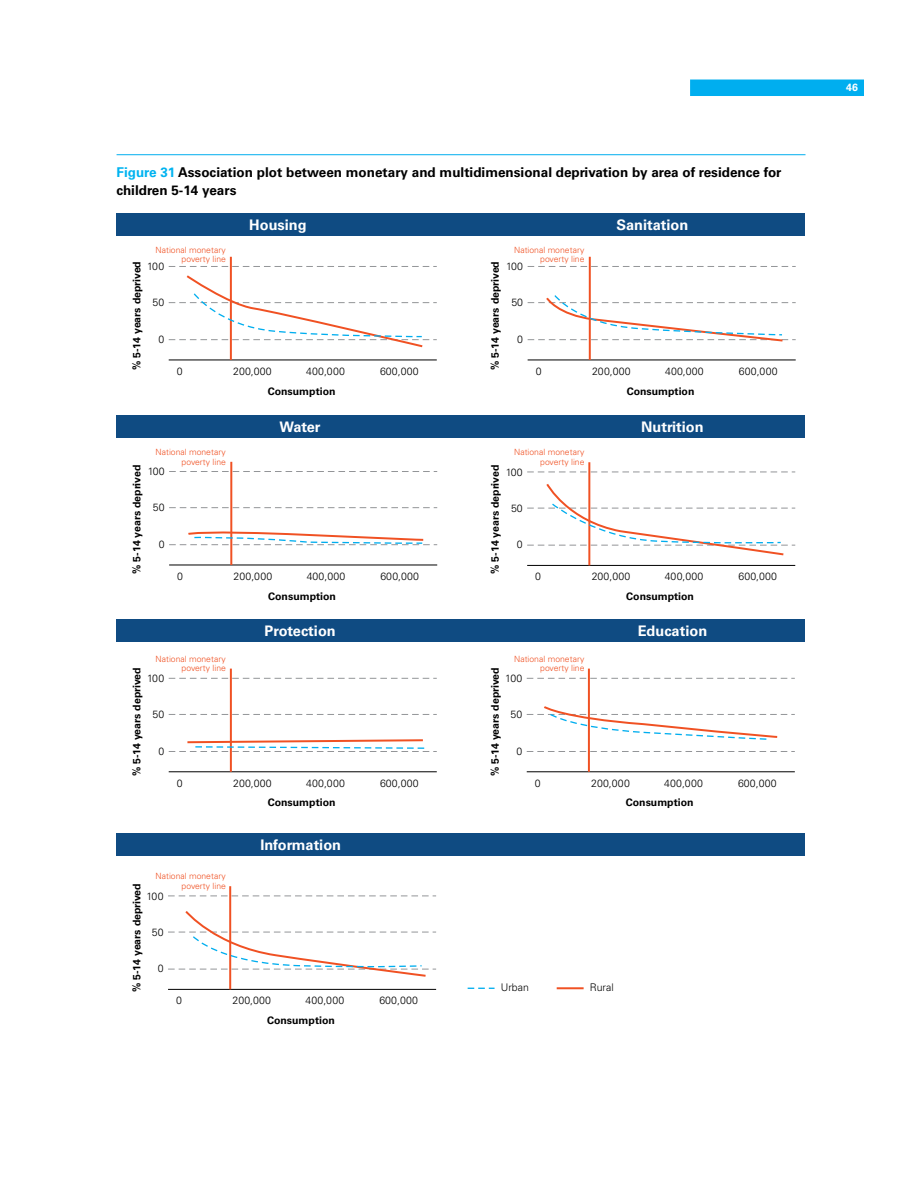
<style>
.page{position:relative;width:918px;height:1188px;background:#fff}
.page>*{position:absolute;margin:0;border:0;box-sizing:border-box;transform-origin:0 0}
.t1{font:700 14.55px "Univers";color:#fff}
.t2{font:700 13.5px/18px "Univers";color:#000}
.t3{font:300 10.5px "Univers";letter-spacing:.02em;color:#000}
.t4{font:700 10.5px "Univers";color:#000}
.t5{font:700 10.5px "Univers";color:#fff}
.t6{font:300 8.55px/9.3px "Univers";color:#f05123;text-align:right}
.s1{color:#00b3f0}
</style>
<div class="page">
<div style="left:690px;top:80px;width:174px;height:16px;background:#00aeef"></div>
<div style="left:117px;top:834px;width:688px;height:22px;background:#0f4b82"></div>
<div style="left:117px;top:415px;width:688px;height:23px;background:#0f4b82"></div>
<div style="left:117px;top:214px;width:688px;height:22px;background:#0f4b82"></div>
<svg style="left:468px;top:988px;width:27px;height:1px"></svg>
<hr style="left:557px;top:987px;width:27px;height:2px;background:#f05123">
<div style="left:117px;top:619px;width:688px;height:22px;background:#0f4b82"></div>
<hr style="left:169px;top:360px;width:268px;height:1px;background:#000">
<svg style="left:169px;top:266px;width:268px;height:1px"></svg>
<hr style="left:230px;top:257px;width:2px;height:103px;background:#f05123">
<svg style="left:169px;top:274px;width:268px;height:74px"></svg>
<hr style="left:527px;top:565px;width:268px;height:1px;background:#000">
<svg style="left:527px;top:472px;width:268px;height:1px"></svg>
<hr style="left:588px;top:462px;width:2px;height:103px;background:#f05123">
<hr style="left:528px;top:360px;width:268px;height:1px;background:#000">
<svg style="left:528px;top:266px;width:268px;height:1px"></svg>
<hr style="left:589px;top:257px;width:2px;height:103px;background:#f05123">
<svg style="left:528px;top:294px;width:268px;height:49px"></svg>
<hr style="left:169px;top:565px;width:268px;height:1px;background:#000">
<svg style="left:169px;top:507px;width:268px;height:1px"></svg>
<svg style="left:169px;top:471px;width:268px;height:1px"></svg>
<hr style="left:230px;top:462px;width:2px;height:103px;background:#f05123">
<svg style="left:169px;top:530px;width:268px;height:15px"></svg>
<svg style="left:527px;top:482px;width:268px;height:74px"></svg>
<hr style="left:168px;top:989px;width:268px;height:1px;background:#000">
<svg style="left:168px;top:896px;width:268px;height:1px"></svg>
<hr style="left:229px;top:886px;width:2px;height:103px;background:#f05123">
<hr style="left:169px;top:772px;width:268px;height:1px;background:#000">
<svg style="left:169px;top:714px;width:268px;height:1px"></svg>
<svg style="left:169px;top:678px;width:268px;height:1px"></svg>
<hr style="left:230px;top:669px;width:2px;height:103px;background:#f05123">
<svg style="left:169px;top:738px;width:268px;height:14px"></svg>
<hr style="left:527px;top:772px;width:268px;height:1px;background:#000">
<svg style="left:527px;top:751px;width:268px;height:1px"></svg>
<svg style="left:527px;top:678px;width:268px;height:1px"></svg>
<hr style="left:588px;top:669px;width:2px;height:103px;background:#f05123">
<svg style="left:527px;top:705px;width:268px;height:35px"></svg>
<svg style="left:168px;top:910px;width:268px;height:68px"></svg>
<hr style="left:117px;top:154px;width:689px;height:1px;background:#00aeef">
<p class="t2" style="left:117px;top:163px;width:666px"><span class="s1">Figure 31</span> Association plot between monetary and multidimensional deprivation by area of residence for children 5-14 years</p>
<h1 class="t1" style="left:249px;top:216px;width:59px">Housing</h1>
<h1 class="t1" style="left:616px;top:216px;width:73px">Sanitation</h1>
<p class="t6" style="left:156px;top:245px;width:72px">National monetary poverty line</p>
<p class="t6" style="left:514px;top:245px;width:72px">National monetary poverty line</p>
<p class="t4" style="left:131px;top:370px;width:111px;rotate:-90deg">% 5-14 years deprived</p>
<p class="t4" style="left:489px;top:370px;width:111px;rotate:-90deg">% 5-14 years deprived</p>
<p class="t3" style="left:147px;top:260px;width:18px">100</p>
<p class="t3" style="left:506px;top:260px;width:18px">100</p>
<p class="t3" style="left:153px;top:296px;width:13px">50</p>
<p class="t3" style="left:511px;top:296px;width:13px">50</p>
<p class="t3" style="left:158px;top:333px;width:7px">0</p>
<p class="t3" style="left:517px;top:333px;width:7px">0</p>
<p class="t3" style="left:177px;top:365px;width:7px">0</p>
<p class="t3" style="left:233px;top:365px;width:40px">200,000</p>
<p class="t3" style="left:306px;top:365px;width:40px">400,000</p>
<p class="t3" style="left:380px;top:365px;width:40px">600,000</p>
<p class="t4" style="left:268px;top:385px;width:69px">Consumption</p>
<p class="t3" style="left:536px;top:365px;width:7px">0</p>
<p class="t3" style="left:592px;top:365px;width:40px">200,000</p>
<p class="t3" style="left:665px;top:365px;width:40px">400,000</p>
<p class="t3" style="left:739px;top:365px;width:40px">600,000</p>
<p class="t4" style="left:627px;top:385px;width:69px">Consumption</p>
<h1 class="t1" style="left:280px;top:418px;width:42px">Water</h1>
<h1 class="t1" style="left:641px;top:419px;width:64px">Nutrition</h1>
<p class="t6" style="left:156px;top:448px;width:72px">National monetary poverty line</p>
<p class="t6" style="left:514px;top:448px;width:72px">National monetary poverty line</p>
<p class="t4" style="left:131px;top:574px;width:111px;rotate:-90deg">% 5-14 years deprived</p>
<p class="t4" style="left:489px;top:574px;width:111px;rotate:-90deg">% 5-14 years deprived</p>
<p class="t3" style="left:148px;top:465px;width:18px">100</p>
<p class="t3" style="left:506px;top:466px;width:18px">100</p>
<p class="t3" style="left:153px;top:501px;width:13px">50</p>
<p class="t3" style="left:511px;top:502px;width:13px">50</p>
<p class="t3" style="left:159px;top:538px;width:7px">0</p>
<p class="t3" style="left:517px;top:538px;width:7px">0</p>
<p class="t3" style="left:177px;top:570px;width:7px">0</p>
<p class="t3" style="left:234px;top:570px;width:40px">200,000</p>
<p class="t3" style="left:307px;top:570px;width:40px">400,000</p>
<p class="t3" style="left:380px;top:570px;width:40px">600,000</p>
<p class="t4" style="left:268px;top:590px;width:69px">Consumption</p>
<p class="t3" style="left:535px;top:570px;width:7px">0</p>
<p class="t3" style="left:592px;top:570px;width:40px">200,000</p>
<p class="t3" style="left:665px;top:570px;width:40px">400,000</p>
<p class="t3" style="left:739px;top:570px;width:40px">600,000</p>
<p class="t4" style="left:626px;top:590px;width:69px">Consumption</p>
<h1 class="t1" style="left:265px;top:622px;width:73px">Protection</h1>
<h1 class="t1" style="left:638px;top:623px;width:71px">Education</h1>
<p class="t6" style="left:156px;top:654px;width:72px">National monetary poverty line</p>
<p class="t6" style="left:514px;top:654px;width:72px">National monetary poverty line</p>
<p class="t4" style="left:489px;top:776px;width:111px;rotate:-90deg">% 5-14 years deprived</p>
<p class="t4" style="left:131px;top:776px;width:111px;rotate:-90deg">% 5-14 years deprived</p>
<p class="t3" style="left:147px;top:672px;width:18px">100</p>
<p class="t3" style="left:505px;top:672px;width:18px">100</p>
<p class="t3" style="left:153px;top:708px;width:13px">50</p>
<p class="t3" style="left:511px;top:708px;width:13px">50</p>
<p class="t3" style="left:158px;top:745px;width:7px">0</p>
<p class="t3" style="left:516px;top:745px;width:7px">0</p>
<p class="t3" style="left:177px;top:777px;width:7px">0</p>
<p class="t3" style="left:233px;top:777px;width:40px">200,000</p>
<p class="t3" style="left:306px;top:777px;width:40px">400,000</p>
<p class="t3" style="left:380px;top:777px;width:40px">600,000</p>
<p class="t4" style="left:268px;top:796px;width:69px">Consumption</p>
<p class="t6" style="left:156px;top:872px;width:72px">National monetary poverty line</p>
<p class="t4" style="left:131px;top:992px;width:111px;rotate:-90deg">% 5-14 years deprived</p>
<p class="t3" style="left:147px;top:890px;width:18px">100</p>
<p class="t3" style="left:152px;top:926px;width:13px">50</p>
<p class="t3" style="left:158px;top:962px;width:7px">0</p>
<h1 class="t1" style="left:260px;top:836px;width:82px">Information</h1>
<p class="t3" style="left:176px;top:994px;width:7px">0</p>
<p class="t3" style="left:233px;top:994px;width:40px">200,000</p>
<p class="t3" style="left:306px;top:994px;width:40px">400,000</p>
<p class="t3" style="left:379px;top:994px;width:40px">600,000</p>
<p class="t4" style="left:267px;top:1014px;width:69px">Consumption</p>
<p class="t3" style="left:535px;top:777px;width:7px">0</p>
<p class="t3" style="left:591px;top:777px;width:40px">200,000</p>
<p class="t3" style="left:664px;top:777px;width:40px">400,000</p>
<p class="t3" style="left:738px;top:777px;width:40px">600,000</p>
<p class="t4" style="left:626px;top:796px;width:69px">Consumption</p>
<p class="t3" style="left:501px;top:981px;width:30px">Urban</p>
<p class="t3" style="left:590px;top:981px;width:25px">Rural</p>
<p class="t5" style="left:846px;top:81px;width:13px">46</p>
</div>
